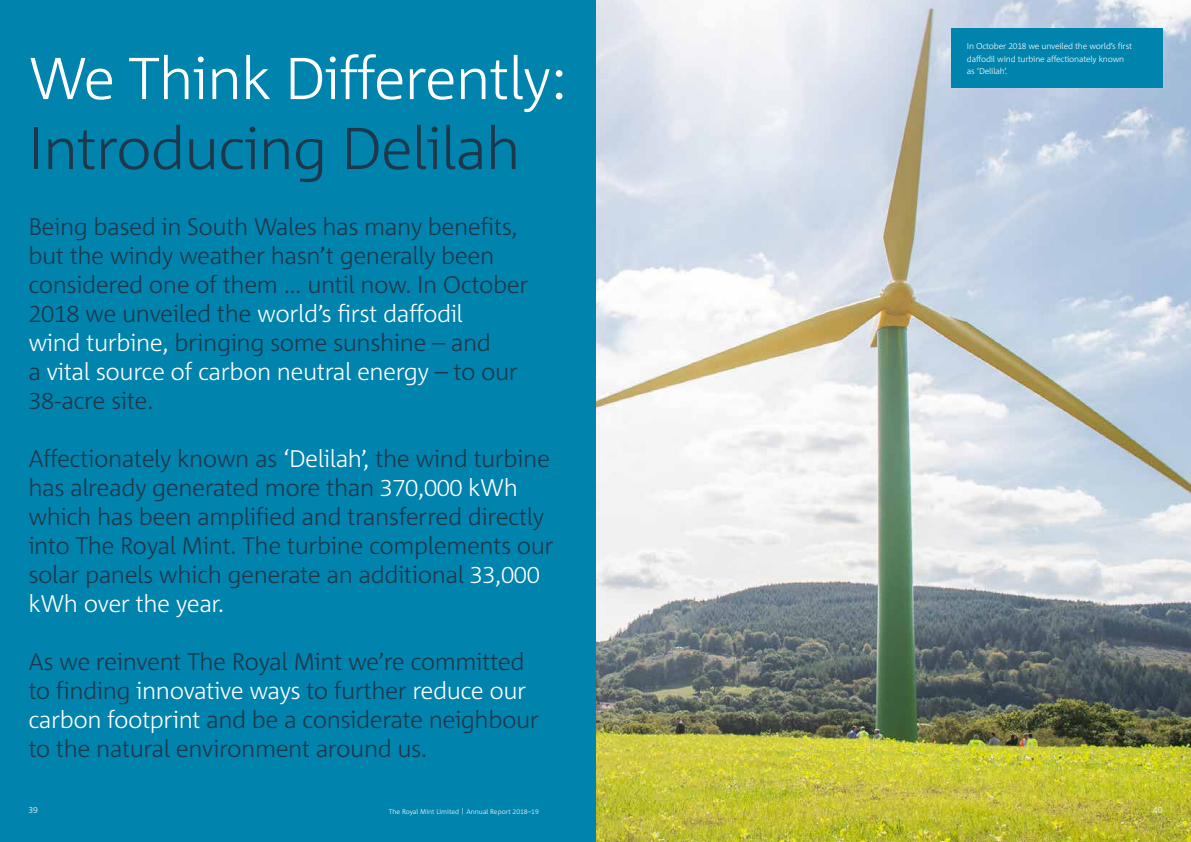
<style>
.page{position:relative;width:1191px;height:842px;background:#fff}
.page>*{position:absolute;margin:0;border:0;box-sizing:border-box;transform-origin:0 0}
.t1{font:300 59px "Corpid C3";letter-spacing:-.02em;color:#fff}
.t2{font:300 59px "Corpid C3";letter-spacing:-.02em;color:#1e384b}
.t3{font:300 24px/29px "Corpid C3";letter-spacing:-.02em;color:#1e384b}
.t4{font:300 8.8px "Corpid C3";color:#fff}
.t5{font:300 8.5px/12.5px "Corpid C3";letter-spacing:-.02em;color:#fff}
.t6{font:300 6.8px "Corpid C3";color:#fff}
.s1{color:#fff}
</style>
<div class="page">
<img style="left:595px;top:0;width:596px;height:842px">
<div style="left:951px;top:28px;width:211px;height:60px;background:#0083ad"></div>
<div style="left:0;top:0;width:595px;height:842px;background:#0083ad"></div>
<h1 class="t1" style="left:28px;top:41px;width:540px">We Think Differently:</h1>
<h1 class="t2" style="left:28px;top:111px;width:494px">Introducing Delilah</h1>
<p class="t3" style="left:28px;top:211px;width:501px">Being based in South Wales has many benefits, but the windy weather hasn’t generally been considered one of them … until now. In October 2018 we unveiled the <span class="s1">world’s first daffodil<br>wind turbine,</span> bringing some sunshine – and<br>a <span class="s1">vital source of carbon neutral energy</span> – to our 38-acre site.</p>
<p class="t3" style="left:28px;top:443px;width:527px">Affectionately known as <span class="s1">‘Delilah’,</span> the wind turbine has already generated more than <span class="s1">370,000 kWh </span>which has been amplified and transferred directly into The Royal Mint. The turbine complements our solar panels which generate an additional <span class="s1">33,000 kWh over the year.</span></p>
<p class="t3" style="left:28px;top:646px;width:512px">As we reinvent The Royal Mint we’re committed to finding <span class="s1">innovative ways</span> to further <span class="s1">reduce our carbon footprint</span> and be a considerate neighbour to the natural environment around us.</p>
<p class="t4" style="left:28px;top:805px;width:11px">39</p>
<p class="t6" style="left:389px;top:807px;width:151px">The Royal Mint Limited | Annual Report 2018–19</p>
<p class="t5" style="left:967px;top:40px;width:167px">In October 2018 we unveiled the world’s first daffodil wind turbine affectionately known as ‘Delilah’.</p>
<p class="t4" style="left:1153px;top:805px;width:11px">40</p>
</div>
